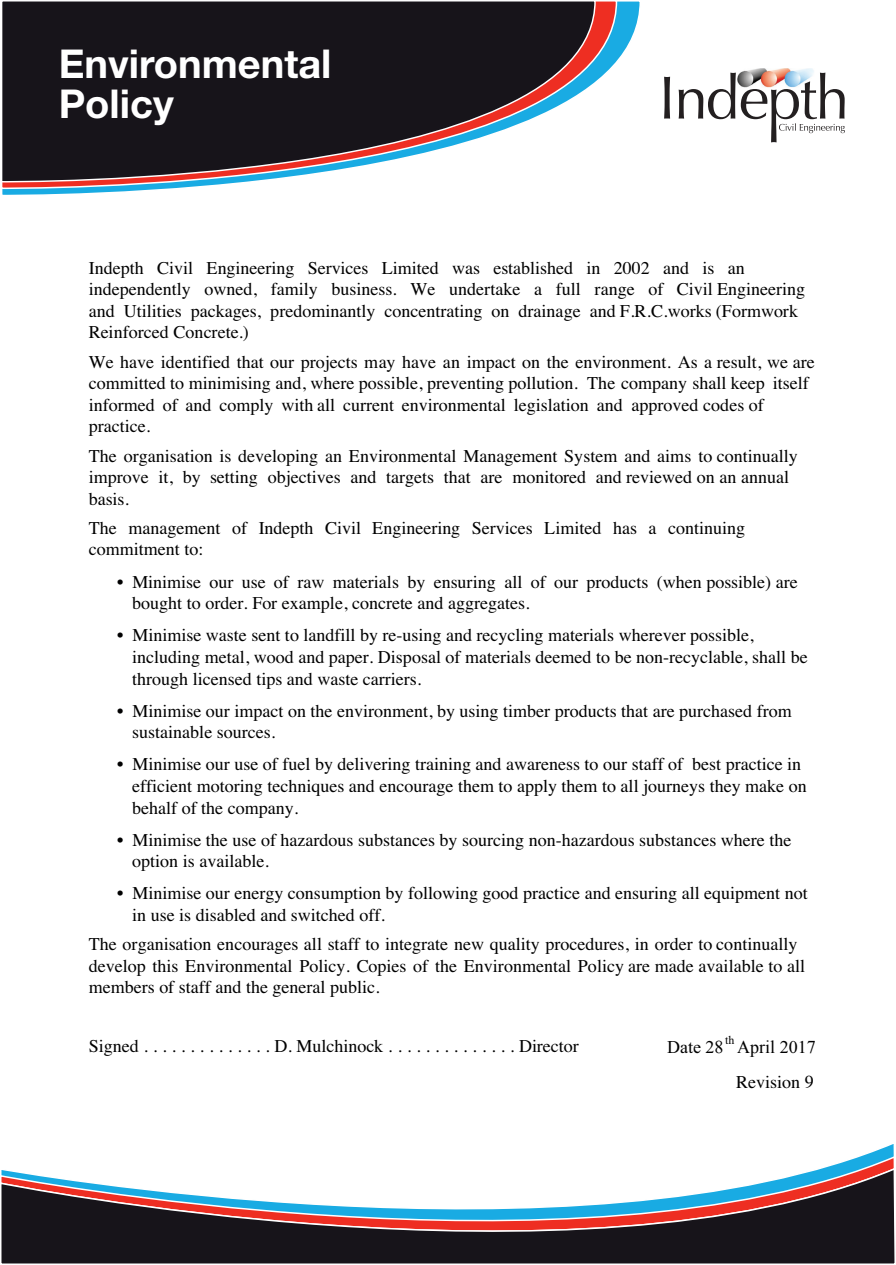
<style>
.page{position:relative;width:896px;height:1265px;background:#fff}
.page>*{position:absolute;margin:0;border:0;box-sizing:border-box;transform-origin:0 0}
.t1{font:700 39.75px/39.9px "Helvetica Neue";color:#fff}
.t2{font:18px/21.6px "Times";color:#000001}
.t3{font:18px "Times New Roman";color:#000001}
.t4{font:11.85px "Times New Roman";color:#000001}
</style>
<div class="page">
<svg style="left:2px;top:1px;width:638px;height:194px"></svg>
<svg style="left:2px;top:1px;width:615px;height:192px"></svg>
<svg style="left:831px;top:1154px;width:63px;height:12px"></svg>
<svg style="left:1px;top:1166px;width:894px;height:98px"></svg>
<svg style="left:2px;top:1px;width:594px;height:185px;background:#413c42"></svg>
<svg style="left:664px;top:77px;width:5px;height:42px"></svg>
<svg style="left:678px;top:73px;width:166px;height:69px"></svg>
<img style="left:736px;top:68px;width:81px;height:20px">
<h1 class="t1" style="left:59px;top:47px;width:274px">Environmental<br>Policy</h1>
<p class="t2" style="left:89px;top:258px;width:717px">Indepth Civil Engineering Services Limited was established in 2002 and is an independently owned, family business. We undertake a full range of Civil Engineering and Utilities packages, predominantly concentrating on drainage and F.R.C.works (Formwork Reinforced Concrete.)</p>
<p class="t2" style="left:89px;top:352px;width:727px">We have identified that our projects may have an impact on the environment. As a result, we are committed to minimising and, where possible, preventing pollution. The company shall keep itself informed of and comply with all current environmental legislation and approved codes of practice.</p>
<p class="t2" style="left:89px;top:446px;width:710px">The organisation is developing an Environmental Management System and aims to continually improve it, by setting objectives and targets that are monitored and reviewed on an annual basis.</p>
<p class="t2" style="left:89px;top:518px;width:657px">The management of Indepth Civil Engineering Services Limited has a continuing commitment to:</p>
<p class="t2" style="left:132px;top:572px;width:667px;text-indent:-15px">• Minimise our use of raw materials by ensuring all of our products (when possible) are bought to order. For example, concrete and aggregates.</p>
<p class="t2" style="left:132px;top:626px;width:676px;text-indent:-15px">• Minimise waste sent to landfill by re-using and recycling materials wherever possible, including metal, wood and paper. Disposal of materials deemed to be non-recyclable, shall be through licensed tips and waste carriers.</p>
<p class="t2" style="left:132px;top:701px;width:660px;text-indent:-15px">• Minimise our impact on the environment, by using timber products that are purchased from sustainable sources.</p>
<p class="t2" style="left:132px;top:755px;width:675px;text-indent:-15px">• Minimise our use of fuel by delivering training and awareness to our staff of best practice in efficient motoring techniques and encourage them to apply them to all journeys they make on behalf of the company.</p>
<p class="t2" style="left:132px;top:830px;width:660px;text-indent:-15px">• Minimise the use of hazardous substances by sourcing non-hazardous substances where the option is available.</p>
<p class="t2" style="left:132px;top:884px;width:676px;text-indent:-15px">• Minimise our energy consumption by following good practice and ensuring all equipment not in use is disabled and switched off.</p>
<p class="t2" style="left:89px;top:935px;width:717px">The organisation encourages all staff to integrate new quality procedures, in order to continually develop this Environmental Policy. Copies of the Environmental Policy are made available to all members of staff and the general public.</p>
<p class="t2" style="left:89px;top:1036px;width:491px">Signed . . . . . . . . . . . . . . D. Mulchinock . . . . . . . . . . . . . . Director</p>
<p class="t4" style="left:724px;top:1033px;width:11px">th</p>
<p class="t3" style="left:666px;top:1035px;width:150px">Date 28 April 2017</p>
<p class="t2" style="left:735px;top:1072px;width:79px">Revision 9</p>
</div>
